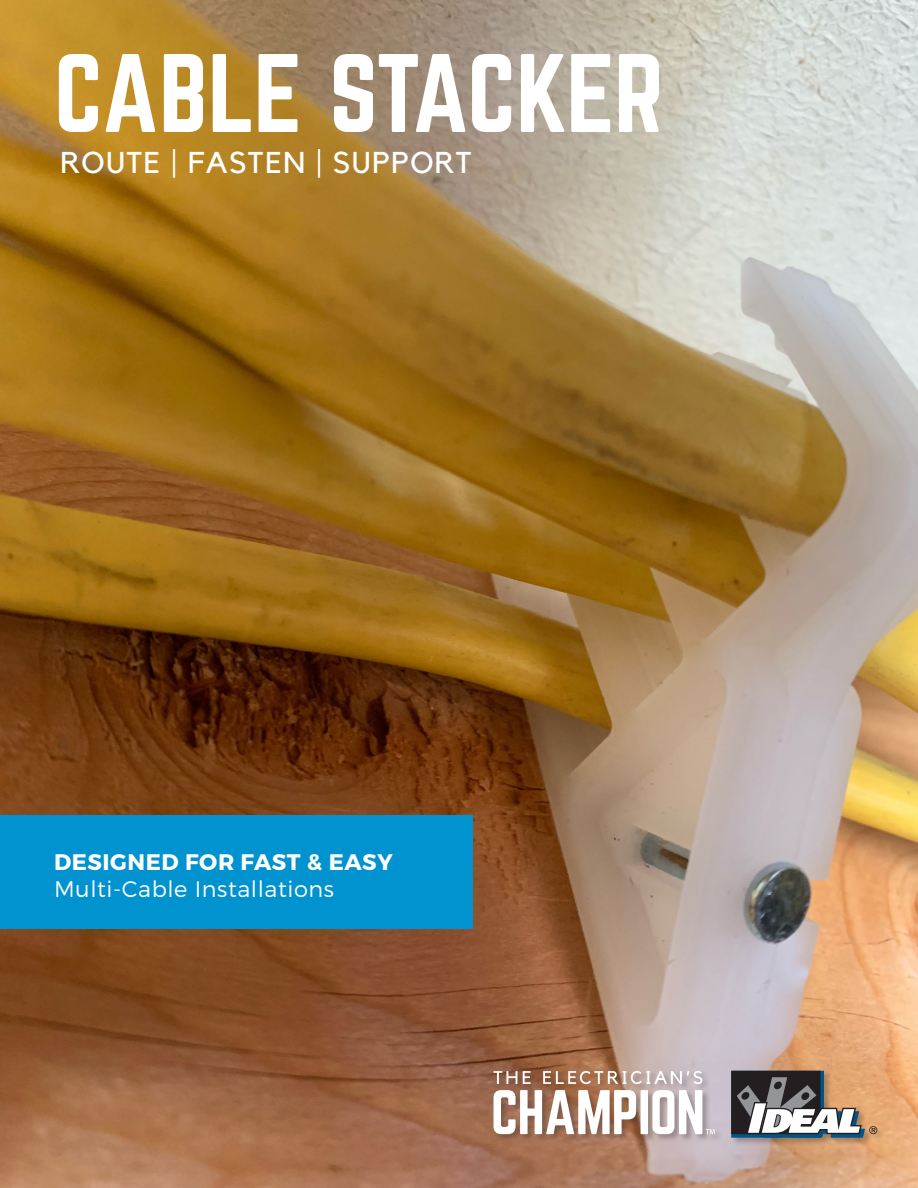
<style>
.page{position:relative;width:918px;height:1188px;background:#fff}
.page>*{position:absolute;margin:0;border:0;box-sizing:border-box;transform-origin:0 0}
.t1{font:97.5px "Norwester";letter-spacing:-.015em;color:#fff}
.t2{font:30px "Kollektif";letter-spacing:.05em;color:#fff}
.t3{font:300 22.5px "Montserrat";letter-spacing:.025em;color:#fff}
.t4{font:700 22.5px "Montserrat";letter-spacing:.025em;color:#fff}
</style>
<div class="page">
<img style="left:0;top:0;width:918px;height:1188px">
<div style="left:493px;top:1070px;width:393px;height:76px;background:#231f20;opacity:.3"></div>
<svg style="left:494px;top:1090px;width:142px;height:44px"></svg>
<div style="left:641px;top:1090px;width:7px;height:44px;background:#fff"></div>
<svg style="left:494px;top:1071px;width:23px;height:13px"></svg>
<svg style="left:523px;top:1071px;width:8px;height:13px"></svg>
<svg style="left:543px;top:1071px;width:159px;height:13px"></svg>
<svg style="left:731px;top:1071px;width:146px;height:67px"></svg>
<svg style="left:652px;top:1090px;width:63px;height:44px"></svg>
<div style="left:0;top:816px;width:473px;height:113px;background:#0093d0"></div>
<h1 class="t1" style="left:54px;top:47px;width:611px">CABLE STACKER</h1>
<h2 class="t2" style="left:60px;top:145px;width:413px">ROUTE | FASTEN | SUPPORT</h2>
<p class="t4" style="left:54px;top:848px;width:340px">DESIGNED FOR FAST &amp; EASY</p>
<p class="t3" style="left:54px;top:875px;width:281px">Multi-Cable Installations</p>
</div>
